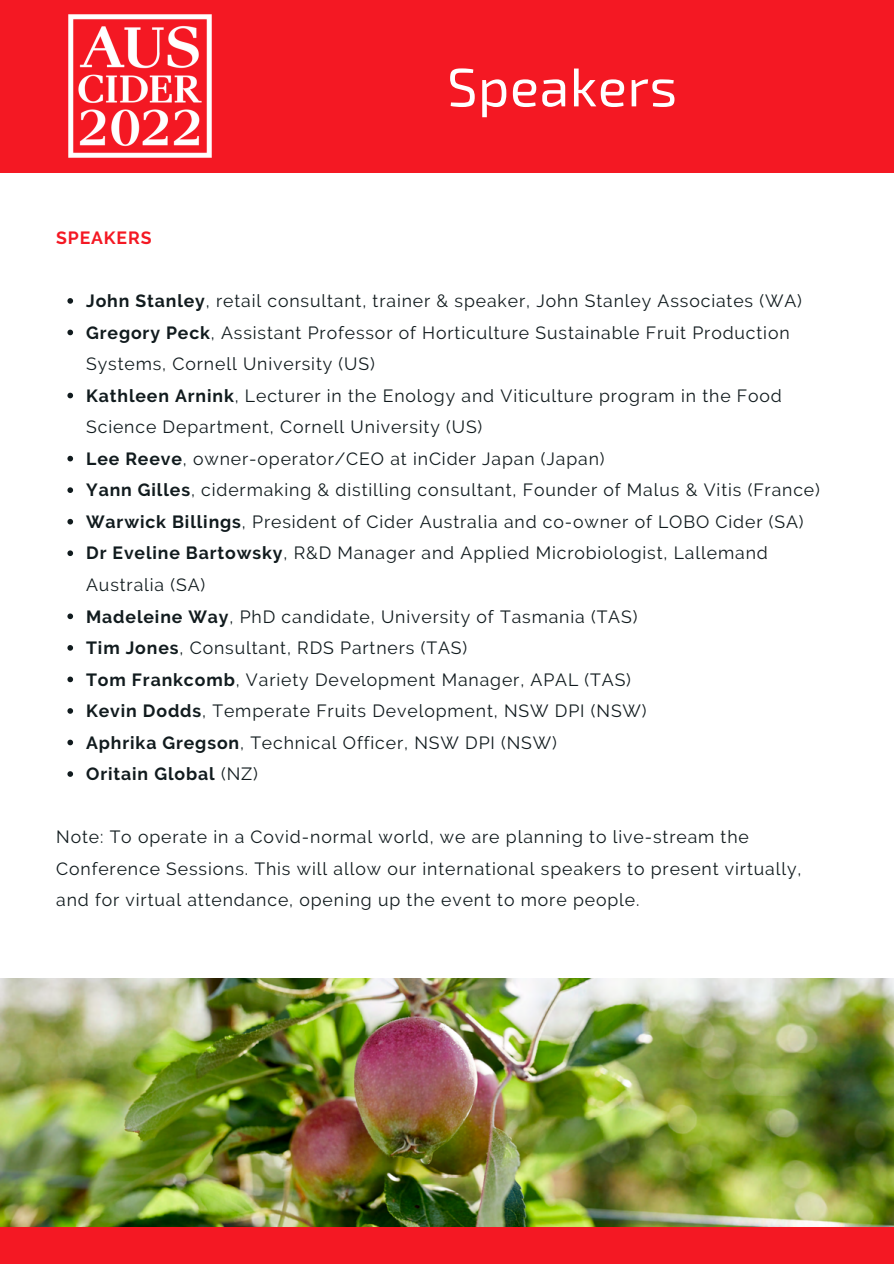
<style>
.page{position:relative;width:894px;height:1264px;background:#fff}
.page>*{position:absolute;margin:0;border:0;box-sizing:border-box;transform-origin:0 0}
.t1{font:54px "Exo 2";letter-spacing:.01em;color:#fff}
.t2{font:17.7px/31.5px "Raleway";letter-spacing:.05em;color:#111b1e}
.t3{font:700 17.7px "Raleway";letter-spacing:.05em;color:#111b1e}
.t4{font:700 17.7px "Raleway";letter-spacing:.05em;color:#f41823}
.s1{font-weight:700}
.s2{font-weight:400}
</style>
<div class="page">
<div style="left:0;top:0;width:893px;height:172px;background:#f41823"></div>
<img style="left:0;top:978px;width:893px;height:248px">
<div style="left:0;top:1226px;width:893px;height:37px;background:#f41823"></div>
<img style="left:47px;top:14px;width:187px;height:159px">
<svg style="left:67px;top:298px;width:6px;height:6px"></svg>
<svg style="left:67px;top:329px;width:6px;height:6px"></svg>
<svg style="left:67px;top:393px;width:6px;height:5px"></svg>
<svg style="left:67px;top:456px;width:6px;height:5px"></svg>
<svg style="left:67px;top:487px;width:6px;height:6px"></svg>
<svg style="left:67px;top:519px;width:6px;height:5px"></svg>
<svg style="left:67px;top:550px;width:6px;height:6px"></svg>
<svg style="left:67px;top:613px;width:6px;height:6px"></svg>
<svg style="left:67px;top:645px;width:6px;height:5px"></svg>
<svg style="left:67px;top:676px;width:6px;height:6px"></svg>
<svg style="left:67px;top:708px;width:6px;height:5px"></svg>
<svg style="left:67px;top:739px;width:6px;height:6px"></svg>
<svg style="left:67px;top:771px;width:6px;height:5px"></svg>
<p class="t4" style="left:56px;top:227px;width:97px">SPEAKERS</p>
<p class="t1" style="left:447px;top:52px;width:231px">Speakers</p>
<p class="t2" style="left:86px;top:285px;width:717px"><span class="s1">John Stanley</span>, retail consultant, trainer &amp; speaker, John Stanley Associates (WA)</p>
<p class="t2" style="left:86px;top:316px;width:704px"><span class="s1">Gregory Peck</span>, Assistant Professor of Horticulture Sustainable Fruit Production<br>Systems, Cornell University (US)</p>
<p class="t2" style="left:86px;top:380px;width:697px"><span class="s1">Kathleen Arnink</span>, Lecturer in the Enology and Viticulture program in the Food<br>Science Department, Cornell University (US)</p>
<p class="t2" style="left:86px;top:443px;width:519px"><span class="s1">Lee Reeve</span>, owner-operator/CEO at inCider Japan (Japan)</p>
<p class="t2" style="left:86px;top:474px;width:735px"><span class="s1">Yann Gilles</span>, cidermaking &amp; distilling consultant, Founder of Malus &amp; Vitis (France)</p>
<p class="t2" style="left:86px;top:506px;width:718px"><span class="s1">Warwick Billings</span>, President of Cider Australia and co-owner of LOBO Cider (SA)</p>
<p class="t2" style="left:86px;top:537px;width:683px"><span class="s1">Dr Eveline Bartowsky</span>, R&amp;D Manager and Applied Microbiologist, Lallemand<br>Australia (SA)</p>
<p class="t2" style="left:86px;top:600px;width:552px"><span class="s1">Madeleine Way</span>, PhD candidate, University of Tasmania (TAS)</p>
<p class="t2" style="left:86px;top:632px;width:382px"><span class="s1">Tim Jones</span>, Consultant, RDS Partners (TAS)</p>
<p class="t2" style="left:86px;top:663px;width:546px"><span class="s1">Tom Frankcomb</span>, Variety Development Manager, APAL (TAS)</p>
<p class="t2" style="left:86px;top:695px;width:562px"><span class="s1">Kevin Dodds</span>, Temperate Fruits Development, NSW DPI (NSW)</p>
<p class="t2" style="left:86px;top:726px;width:472px"><span class="s1">Aphrika Gregson</span>, Technical Officer, NSW DPI (NSW)</p>
<p class="t3" style="left:86px;top:763px;width:173px">Oritain Global <span class="s2">(NZ)</span></p>
<p class="t2" style="left:56px;top:821px;width:746px">Note: To operate in a Covid-normal world, we are planning to live-stream the<br>Conference Sessions. This will allow our international speakers to present virtually, and for virtual attendance, opening up the event to more people.</p>
</div>
